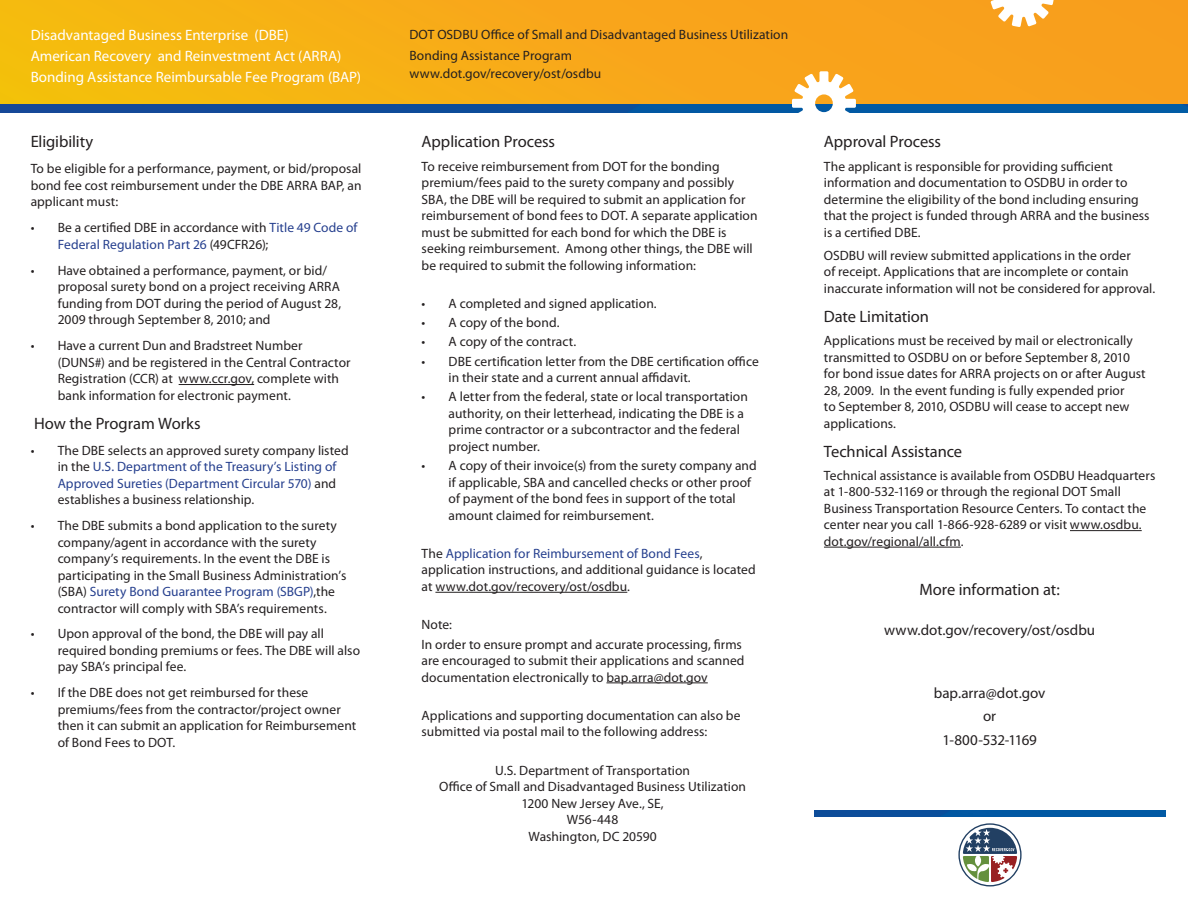
<style>
.page{position:relative;width:1188px;height:918px;background:#fff}
.page>*{position:absolute;margin:0;border:0;box-sizing:border-box;transform-origin:0 0}
.SubHead{font:16.5px "Myriad Pro";letter-spacing:-.005em;color:#231f20}
.Body{font:16.5px "Myriad Pro";letter-spacing:-.005em;color:#231f20}
.t1{font:15px/21px "Myriad Pro";color:#fff}
.Body-2{font:15px "Myriad Pro";color:#231f20}
.Body-3{font:15px "Myriad Pro";letter-spacing:-.03em;color:#231f20}
.Body-Less_Bottom{font:13.5px/16.5px "Myriad Pro";letter-spacing:.005em;color:#231f20}
.SubHead-2{font:13.5px/16.5px "Myriad Pro";letter-spacing:.005em;color:#231f20}
.Body-4{font:13.5px/16.5px "Myriad Pro";letter-spacing:.005em;color:#231f20}
.title_2{font:13.5px/18px "Myriad Pro";letter-spacing:.005em;color:#231f20}
.s1{color:#253f8e}
</style>
<div class="page">
<div style="left:0;top:0;width:1188px;height:104px;background:linear-gradient(to right,#f5bb10,#fa9a1f)"></div>
<img style="left:0;top:104px;width:1188px;height:8px">
<svg style="left:990px;top:0;width:66px;height:27px"></svg>
<svg style="left:792px;top:71px;width:64px;height:42px"></svg>
<hr style="left:179px;top:384px;width:75px;height:1px;background:#231f20">
<hr style="left:1070px;top:530px;width:72px;height:1px;background:#231f20">
<hr style="left:824px;top:547px;width:137px;height:1px;background:#231f20">
<hr style="left:435px;top:592px;width:192px;height:1px;background:#231f20">
<hr style="left:606px;top:683px;width:102px;height:1px;background:#231f20">
<img style="left:815px;top:810px;width:350px;height:7px">
<svg style="left:958px;top:823px;width:64px;height:63px"></svg>
<p class="t1" style="left:31px;top:24px;width:332px">Disadvantaged Business Enterprise (DBE)<br>American Recovery and Reinvestment Act (ARRA)<br>Bonding Assistance Reimbursable Fee Program (BAP)</p>
<p class="SubHead" style="left:31px;top:132px;width:64px">Eligibility</p>
<p class="SubHead-2" style="left:31px;top:160px;width:332px;text-align:justify">To be eligible for a performance, payment, or bid/proposal bond fee cost reimbursement under the DBE ARRA BAP, an applicant must:</p>
<p class="SubHead-2" style="left:58px;top:219px;width:301px;text-indent:-27px">• Be a certified DBE in accordance with <span class="s1">Title 49 Code of<br>Federal Regulation Part 26</span> (49CFR26);</p>
<p class="SubHead-2" style="left:58px;top:262px;width:285px;text-indent:-27px">• Have obtained a performance, payment, or bid/ proposal surety bond on a project receiving ARRA funding from DOT during the period of August 28, 2009 through September 8, 2010; and</p>
<p class="SubHead-2" style="left:58px;top:337px;width:294px;text-indent:-27px">• Have a current Dun and Bradstreet Number (DUNS#) and be registered in the Central Contractor Registration (CCR) at www.ccr.gov, complete with bank information for electronic payment.</p>
<p class="SubHead" style="left:34px;top:413px;width:168px">How the Program Works</p>
<p class="SubHead-2" style="left:58px;top:442px;width:293px;text-indent:-27px">• The DBE selects an approved surety company listed in the <span class="s1">U.S. Department of the Treasury’s Listing of Approved Sureties (Department Circular 570)</span> and establishes a business relationship.</p>
<p class="SubHead-2" style="left:58px;top:517px;width:290px;text-indent:-27px">• The DBE submits a bond application to the surety company/agent in accordance with the surety company’s requirements. In the event the DBE is participating in the Small Business Administration’s (SBA) <span class="s1">Surety Bond Guarantee Program (SBGP)</span>,the contractor will comply with SBA’s requirements.</p>
<p class="SubHead-2" style="left:58px;top:625px;width:304px;text-indent:-27px">• Upon approval of the bond, the DBE will pay all required bonding premiums or fees. The DBE will also pay SBA’s principal fee.</p>
<p class="SubHead-2" style="left:58px;top:684px;width:300px;text-indent:-27px">• If the DBE does not get reimbursed for these premiums/fees from the contractor/project owner then it can submit an application for Reimbursement of Bond Fees to DOT.</p>
<p class="title_2" style="left:410px;top:25px;width:380px">DOT OSDBU Office of Small and Disadvantaged Business Utilization</p>
<p class="title_2" style="left:410px;top:46px;width:193px">Bonding Assistance Program www.dot.gov/recovery/ost/osdbu</p>
<p class="SubHead" style="left:422px;top:132px;width:135px">Application Process</p>
<p class="Body-Less_Bottom" style="left:422px;top:158px;width:337px">To receive reimbursement from DOT for the bonding premium/fees paid to the surety company and possibly SBA, the DBE will be required to submit an application for reimbursement of bond fees to DOT. A separate application must be submitted for each bond for which the DBE is seeking reimbursement. Among other things, the DBE will be required to submit the following information:</p>
<p class="Body-Less_Bottom" style="left:422px;top:295px;width:237px">• A completed and signed application.</p>
<p class="Body-Less_Bottom" style="left:422px;top:314px;width:139px">• A copy of the bond.</p>
<p class="Body-Less_Bottom" style="left:422px;top:333px;width:156px">• A copy of the contract.</p>
<p class="Body-Less_Bottom" style="left:449px;top:353px;width:312px;text-indent:-27px">• DBE certification letter from the DBE certification office in their state and a current annual affidavit.</p>
<p class="Body-Less_Bottom" style="left:449px;top:388px;width:301px;text-indent:-27px">• A letter from the federal, state or local transportation authority, on their letterhead, indicating the DBE is a prime contractor or a subcontractor and the federal project number.</p>
<p class="Body-Less_Bottom" style="left:449px;top:457px;width:310px;text-indent:-27px">• A copy of their invoice(s) from the surety company and if applicable, SBA and cancelled checks or other proof of payment of the bond fees in support of the total amount claimed for reimbursement.</p>
<p class="Body-Less_Bottom" style="left:422px;top:545px;width:336px">The <span class="s1">Application for Reimbursement of Bond Fees</span>, application instructions, and additional guidance is located at www.dot.gov/recovery/ost/osdbu.</p>
<p class="Body-Less_Bottom" style="left:422px;top:616px;width:32px">Note:</p>
<p class="Body-Less_Bottom" style="left:422px;top:636px;width:324px">In order to ensure prompt and accurate processing, firms are encouraged to submit their applications and scanned documentation electronically to bap.arra@dot.gov</p>
<p class="Body-Less_Bottom" style="left:422px;top:707px;width:320px">Applications and supporting documentation can also be submitted via postal mail to the following address:</p>
<p class="Body-4" style="left:439px;top:762px;width:309px;text-align:center">U.S. Department of Transportation<br>Office of Small and Disadvantaged Business Utilization<br>1200 New Jersey Ave., SE,<br>W56-448<br>Washington, DC 20590</p>
<p class="SubHead" style="left:824px;top:132px;width:119px">Approval Process</p>
<p class="Body-4" style="left:824px;top:158px;width:327px">The applicant is responsible for providing sufficient information and documentation to OSDBU in order to determine the eligibility of the bond including ensuring that the project is funded through ARRA and the business is a certified DBE.</p>
<p class="Body-4" style="left:824px;top:247px;width:333px">OSDBU will review submitted applications in the order<br>of receipt. Applications that are incomplete or contain inaccurate information will not be considered for approval.</p>
<p class="Body" style="left:824px;top:306px;width:107px">Date Limitation</p>
<p class="Body-4" style="left:824px;top:332px;width:323px">Applications must be received by mail or electronically transmitted to OSDBU on or before September 8, 2010 for bond issue dates for ARRA projects on or after August 28, 2009. In the event funding is fully expended prior<br>to September 8, 2010, OSDBU will cease to accept new applications.</p>
<p class="Body" style="left:824px;top:441px;width:140px">Technical Assistance</p>
<p class="Body-4" style="left:824px;top:467px;width:333px">Technical assistance is available from OSDBU Headquarters at 1-800-532-1169 or through the regional DOT Small Business Transportation Resource Centers. To contact the center near you call 1-866-928-6289 or visit www.osdbu. dot.gov/regional/all.cfm.</p>
<p class="Body" style="left:920px;top:580px;width:142px">More information at:</p>
<p class="Body-2" style="left:884px;top:621px;width:213px">www.dot.gov/recovery/ost/osdbu</p>
<p class="Body-2" style="left:934px;top:684px;width:113px">bap.arra@dot.gov</p>
<p class="Body-2" style="left:983px;top:707px;width:15px">or</p>
<p class="Body-3" style="left:942px;top:730px;width:96px">1-800-532-1169</p>
</div>
